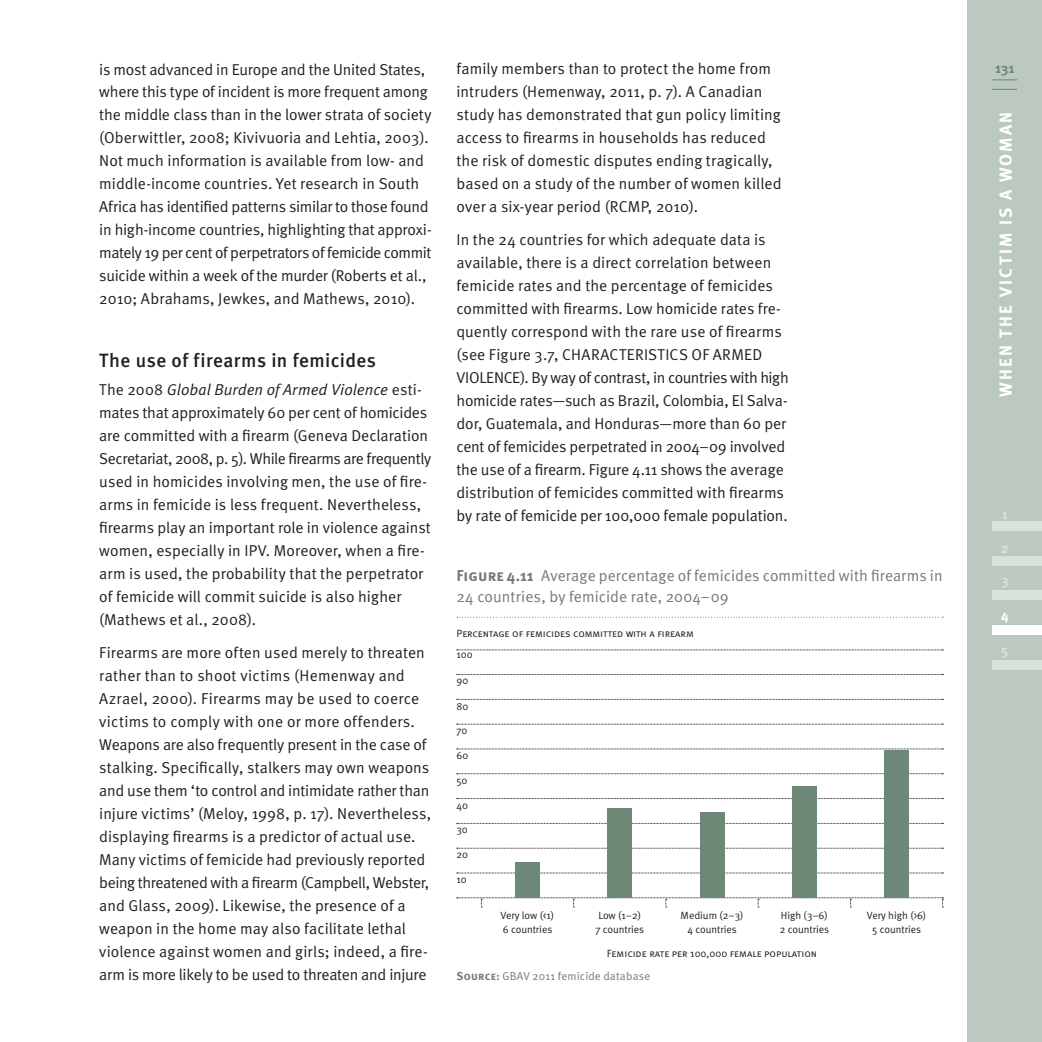
<style>
.page{position:relative;width:1042px;height:1042px;background:#fff}
.page>*{position:absolute;margin:0;border:0;box-sizing:border-box;transform-origin:0 0}
.t1{font:500 19.25px "Meta";letter-spacing:.025em;color:#231f20}
.t2{font:700 17.5px "Meta";letter-spacing:.12em;color:#fff}
.t3{font:15.75px/22.9px "Meta Normal";color:#231f20}
.t4{font:15.75px/21px "Meta Normal";letter-spacing:.005em;color:#77787b}
.t5{font:700 14px "Meta";color:#d9e2dc}
.t6{font:700 14px "Meta";color:#6e8878}
.t7{font:700 14px "Meta";color:#fff}
.t8{font:11.38px "Meta Normal";letter-spacing:.02em;color:#77787b}
.t9{font:10.5px/14.9px "Meta Normal";color:#231f20}
.t10{font:10.5px "Meta Normal Caps";color:#231f20}
.s1{font-style:italic}
.s2{font-family:"Meta Bold Caps"}
.s3{font-family:"Meta";font-weight:700}
</style>
<div class="page">
<div style="left:967px;top:0;width:75px;height:1042px;background:#bbc9c0"></div>
<svg style="left:992px;top:80px;width:25px;height:1px"></svg>
<svg style="left:992px;top:89px;width:25px;height:1px"></svg>
<div style="left:992px;top:521px;width:50px;height:10px;background:#d9e2dc"></div>
<div style="left:992px;top:556px;width:50px;height:10px;background:#d9e2dc"></div>
<div style="left:992px;top:590px;width:50px;height:10px;background:#d9e2dc"></div>
<div style="left:992px;top:625px;width:50px;height:10px;background:#fff"></div>
<div style="left:992px;top:660px;width:50px;height:10px;background:#d9e2dc"></div>
<svg style="left:457px;top:617px;width:486px;height:1px"></svg>
<svg style="left:457px;top:848px;width:486px;height:1px"></svg>
<svg style="left:457px;top:823px;width:486px;height:1px"></svg>
<svg style="left:457px;top:798px;width:486px;height:1px"></svg>
<svg style="left:457px;top:773px;width:486px;height:1px"></svg>
<svg style="left:457px;top:748px;width:486px;height:1px"></svg>
<svg style="left:457px;top:724px;width:486px;height:1px"></svg>
<svg style="left:457px;top:699px;width:486px;height:1px"></svg>
<svg style="left:457px;top:674px;width:486px;height:1px"></svg>
<svg style="left:457px;top:649px;width:486px;height:1px"></svg>
<svg style="left:457px;top:872px;width:486px;height:1px"></svg>
<svg style="left:457px;top:897px;width:486px;height:10px"></svg>
<div style="left:515px;top:862px;width:25px;height:36px;background:#6e8878"></div>
<div style="left:607px;top:808px;width:25px;height:90px;background:#6e8878"></div>
<div style="left:699px;top:812px;width:25px;height:86px;background:#6e8878"></div>
<div style="left:792px;top:786px;width:25px;height:112px;background:#6e8878"></div>
<div style="left:884px;top:750px;width:25px;height:148px;background:#6e8878"></div>
<p class="t3" style="left:99px;top:59px;width:334px">is most advanced in Europe and the United States, where this type of incident is more frequent among the middle class than in the lower strata of society (Oberwittler, 2008; Kivivuoria and Lehtia, 2003).<br>Not much information is available from low- and middle-income countries. Yet research in South Africa has identified patterns similar to those found in high-income countries, highlighting that approxi&shy;mately 19 per cent of perpetrators of femicide commit suicide within a week of the murder (Roberts et al., 2010; Abrahams, Jewkes, and Mathews, 2010).</p>
<p class="t1" style="left:99px;top:349px;width:278px">The use of firearms in femicides</p>
<p class="t3" style="left:99px;top:379px;width:333px">The 2008 <span class="s1">Global Burden of Armed Violence</span> esti&shy;mates that approximately 60 per cent of homicides are committed with a firearm (Geneva Declaration Secretariat, 2008, p. 5). While firearms are frequently used in homicides involving men, the use of fire&shy;arms in femicide is less frequent. Nevertheless, firearms play an important role in violence against women, especially in IPV. Moreover, when a fire&shy;arm is used, the probability that the perpetrator of femicide will commit suicide is also higher (Mathews et al., 2008).</p>
<p class="t3" style="left:99px;top:642px;width:333px">Firearms are more often used merely to threaten rather than to shoot victims (Hemenway and Azrael, 2000). Firearms may be used to coerce victims to comply with one or more offenders.<br>Weapons are also frequently present in the case of stalking. Specifically, stalkers may own weapons and use them ‘to control and intimidate rather than injure victims’ (Meloy, 1998, p. 17). Nevertheless, displaying firearms is a predictor of actual use.<br>Many victims of femicide had previously reported being threatened with a firearm (Campbell, Webster, and Glass, 2009). Likewise, the presence of a weapon in the home may also facilitate lethal violence against women and girls; indeed, a fire&shy;arm is more likely to be used to threaten and injure</p>
<p class="t3" style="left:456px;top:59px;width:326px">family members than to protect the home from intruders (Hemenway, 2011, p. 7). A Canadian study has demonstrated that gun policy limiting access to firearms in households has reduced the risk of domestic disputes ending tragically, based on a study of the number of women killed over a six-year period (RCMP, 2010).</p>
<p class="t3" style="left:456px;top:229px;width:334px">In the 24 countries for which adequate data is available, there is a direct correlation between femicide rates and the percentage of femicides committed with firearms. Low homicide rates fre&shy;quently correspond with the rare use of firearms (see Figure 3.7, CHARACTERISTICS OF ARMED VIOLENCE). By way of contrast, in countries with high homicide rates—such as Brazil, Colombia, El Salva&shy;dor, Guatemala, and Honduras—more than 60 per cent of femicides perpetrated in 2004–09 involved the use of a firearm. Figure 4.11 shows the average distribution of femicides committed with firearms by rate of femicide per 100,000 female population.</p>
<p class="t4" style="left:456px;top:566px;width:488px"><span class="s2">Figure</span> <span class="s3">4.11</span> Average percentage of femicides committed with firearms in<br>24 countries, by femicide rate, 2004–09</p>
<p class="t10" style="left:456px;top:627px;width:239px">Percentage of femicides committed with a firearm</p>
<p class="t9" style="left:456px;top:648px;width:18px">100</p>
<p class="t9" style="left:456px;top:673px;width:13px">90</p>
<p class="t9" style="left:456px;top:699px;width:13px">80</p>
<p class="t9" style="left:456px;top:724px;width:13px">70</p>
<p class="t9" style="left:456px;top:749px;width:13px">60</p>
<p class="t9" style="left:456px;top:773px;width:13px">50</p>
<p class="t9" style="left:456px;top:798px;width:13px">40</p>
<p class="t9" style="left:456px;top:823px;width:13px">30</p>
<p class="t9" style="left:456px;top:848px;width:13px">20</p>
<p class="t9" style="left:456px;top:872px;width:12px">10</p>
<p class="t9" style="left:501px;top:908px;width:55px">Very low (&lt;1)<br>6 countries</p>
<p class="t9" style="left:595px;top:908px;width:50px">Low (1–2)<br>7 countries</p>
<p class="t9" style="left:680px;top:908px;width:64px;text-align:center">Medium (2–3)<br>4 countries</p>
<p class="t9" style="left:779px;top:908px;width:51px">High (3–6)<br>2 countries</p>
<p class="t9" style="left:867px;top:908px;width:61px;text-align:center">Very high (&gt;6)<br>5 countries</p>
<p class="t10" style="left:607px;top:947px;width:212px">Femicide rate per 100,000 female population</p>
<p class="t8" style="left:456px;top:971px;width:195px"><span class="s2">Source</span><span class="s3">:</span> GBAV 2011 femicide database</p>
<p class="t6" style="left:995px;top:63px;width:20px">131</p>
<p class="t2" style="left:999px;top:397px;width:287px;rotate:-90deg">WHEN THE VICTIM IS A WOMAN</p>
<p class="t5" style="left:1002px;top:508px;width:7px">1</p>
<p class="t5" style="left:1001px;top:543px;width:9px">2</p>
<p class="t5" style="left:1001px;top:575px;width:9px">3</p>
<p class="t7" style="left:1001px;top:610px;width:9px">4</p>
<p class="t5" style="left:1001px;top:645px;width:9px">5</p>
</div>
